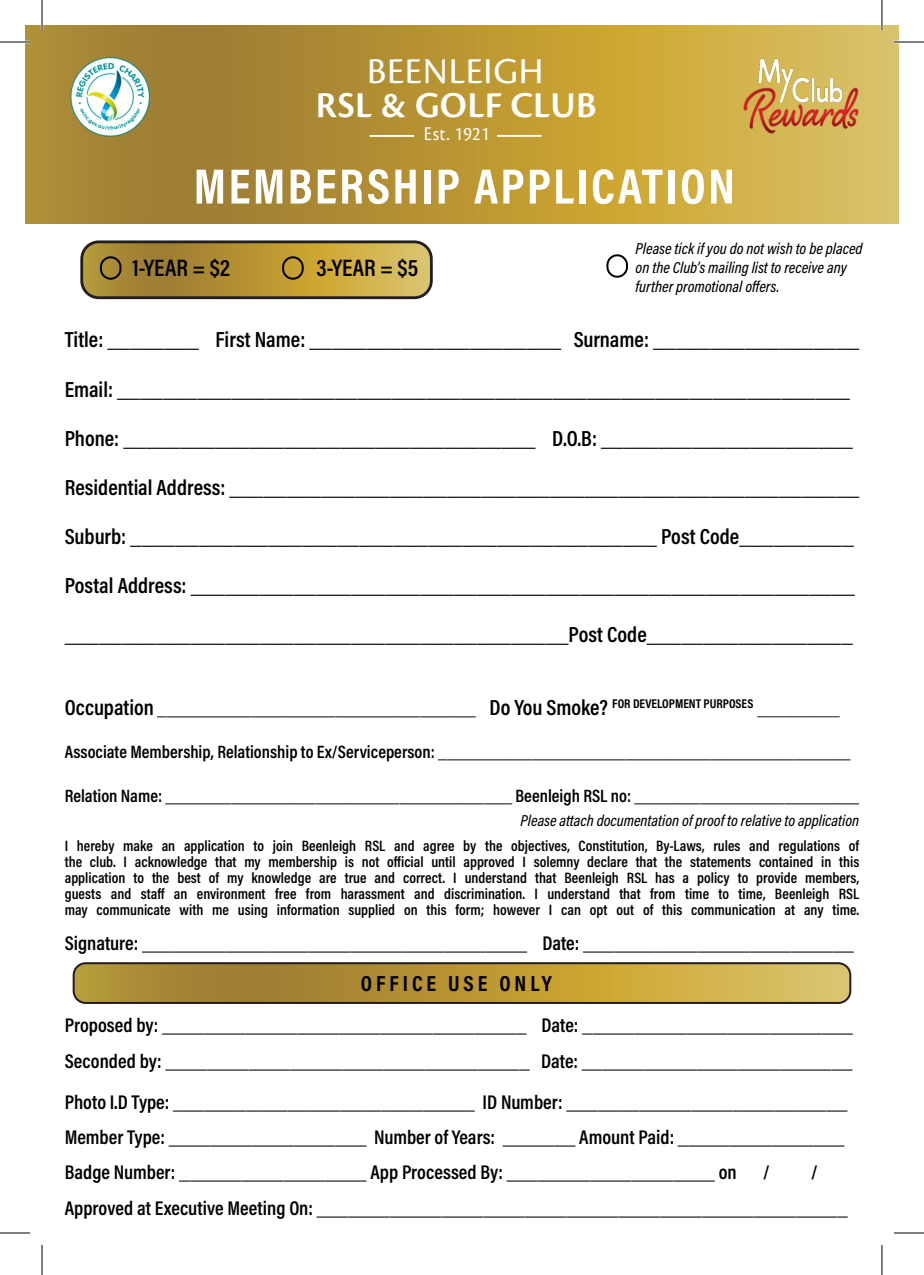
<style>
.page{position:relative;width:924px;height:1275px;background:#fff}
.page>*{position:absolute;margin:0;border:0;box-sizing:border-box;transform-origin:0 0}
.t1{font:700 50px "Acumin Pro Cond";letter-spacing:.05em;color:#fff}
.t2{font:600 38px/33.8px "Cronos Pro";letter-spacing:.01em;color:#fff;text-align:center}
.t3{font:600 24px "Acumin Pro Cond";letter-spacing:-.005em;color:#000}
.t4{font:600 22px "Acumin Pro Cond";color:#000}
.t5{font:700 22px "Acumin Pro Cond";letter-spacing:.175em;color:#000}
.t6{font:20.2px "Cronos Pro";letter-spacing:.02em;color:#fff;scale:.92 1}
.t7{font:600 20px "Acumin Pro Cond";color:#000}
.t8{font:600 18px "Acumin Pro Cond";color:#000}
.t9{font:italic 500 16px/19.2px "Acumin Pro Cond";color:#000}
.t10{font:600 15.2px/16px "Acumin Pro Cond";color:#000;text-align:justify}
.s1{font-weight:400}
.s2{font-size:22px}
.s3{font-family:"Arial Narrow";font-weight:700}
</style>
<div class="page">
<div style="left:606px;top:254px;width:21px;height:24px;border:2px solid #000;border-radius:10px"></div>
<img style="left:84px;top:244px;width:347px;height:54px">
<div style="left:80px;top:240px;width:352px;height:59px;border:3px solid #231f20;border-radius:17px"></div>
<div style="left:100px;top:256px;width:21px;height:24px;border:2px solid #000;border-radius:10px"></div>
<div style="left:282px;top:256px;width:21px;height:24px;border:2px solid #000;border-radius:10px"></div>
<img style="left:75px;top:963px;width:774px;height:40px">
<div style="left:73px;top:962px;width:777px;height:42px;border:2px solid #231f20;border-radius:12px"></div>
<img style="left:25px;top:25px;width:873px;height:198px">
<hr style="left:369px;top:135px;width:45px;height:2px;background:#fff">
<hr style="left:496px;top:135px;width:45px;height:2px;background:#fff">
<img style="left:740px;top:53px;width:120px;height:86px">
<img style="left:63px;top:48px;width:95px;height:96px">
<hr style="left:0;top:41px;width:30px;height:2px;background:#fff">
<hr style="left:893px;top:41px;width:30px;height:2px;background:#fff">
<hr style="left:41px;top:0;width:2px;height:30px;background:#fff">
<hr style="left:880px;top:0;width:2px;height:30px;background:#fff">
<hr style="left:0;top:42px;width:30px;height:1px;background:#000">
<hr style="left:893px;top:42px;width:30px;height:1px;background:#000">
<hr style="left:0;top:1232px;width:30px;height:1px;background:#000">
<hr style="left:893px;top:1232px;width:30px;height:1px;background:#000">
<hr style="left:42px;top:0;width:1px;height:30px;background:#000">
<hr style="left:42px;top:1245px;width:1px;height:30px;background:#000">
<hr style="left:881px;top:0;width:1px;height:30px;background:#000">
<hr style="left:881px;top:1245px;width:1px;height:30px;background:#000">
<p class="t2" style="left:316px;top:55px;width:282px"><span class="s1">BEENLEIGH<br></span>RSL &amp; GOLF CLUB</p>
<p class="t6" style="left:424px;top:122px;width:73px">Est. 1921</p>
<p class="t1" style="left:193px;top:153px;width:542px">MEMBERSHIP APPLICATION</p>
<p class="t3" style="left:132px;top:252px;width:99px">1-YEAR = $2</p>
<p class="t3" style="left:316px;top:252px;width:103px">3-YEAR = $5</p>
<p class="t9" style="left:635px;top:238px;width:228px">Please tick if you do not wish to be placed on the Club’s mailing list to receive any further promotional offers.</p>
<p class="t4" style="left:65px;top:325px;width:795px">Title: ________ First Name: ______________________ Surname: __________________</p>
<p class="t4" style="left:65px;top:374px;width:786px">Email: ________________________________________________________________</p>
<p class="t4" style="left:65px;top:423px;width:789px">Phone: ____________________________________ D.O.B: ______________________</p>
<p class="t4" style="left:65px;top:473px;width:795px">Residential Address: _______________________________________________________</p>
<p class="t4" style="left:65px;top:522px;width:790px">Suburb: ______________________________________________ Post Code__________</p>
<p class="t4" style="left:65px;top:571px;width:791px">Postal Address: __________________________________________________________</p>
<p class="t4" style="left:65px;top:620px;width:789px">____________________________________________Post Code__________________</p>
<p class="t8" style="left:65px;top:697px;width:776px"><span class="s2">Occupation</span> __________________________________ <span class="s2">Do You Smoke?</span> <sup>FOR</sup> <sup>DEVELOPMENT</sup> <sup>PURPOSES</sup> <span class="s3">__________</span></p>
<p class="t8" style="left:65px;top:740px;width:787px">Associate Membership, Relationship to Ex/Serviceperson: ____________________________________________</p>
<p class="t8" style="left:65px;top:783px;width:795px">Relation Name: _____________________________________ Beenleigh RSL no: ________________________</p>
<p class="t9" style="left:520px;top:811px;width:340px">Please attach documentation of proof to relative to application</p>
<p class="t10" style="left:65px;top:837px;width:795px">I hereby make an application to join Beenleigh RSL and agree by the objectives, Constitution, By-Laws, rules and regulations of the club. I acknowledge that my membership is not official until approved I solemny declare that the statements contained in this application to the best of my knowledge are true and correct. I understand that Beenleigh RSL has a policy to provide members, guests and staff an environment free from harassment and discrimination. I understand that from time to time, Beenleigh RSL may communicate with me using information supplied on this form; however I can opt out of this communication at any time.</p>
<p class="t7" style="left:65px;top:930px;width:790px">Signature: _____________________________________ Date: __________________________</p>
<p class="t5" style="left:361px;top:968px;width:192px">OFFICE USE ONLY</p>
<p class="t7" style="left:65px;top:1012px;width:789px">Proposed by: ___________________________________ Date: __________________________</p>
<p class="t7" style="left:65px;top:1047px;width:789px">Seconded by: ___________________________________ Date: __________________________</p>
<p class="t7" style="left:65px;top:1088px;width:784px">Photo I.D Type: _____________________________ ID Number: ___________________________</p>
<p class="t7" style="left:65px;top:1124px;width:781px">Member Type: ___________________ Number of Years: _______ Amount Paid: ________________</p>
<p class="t7" style="left:65px;top:1159px;width:673px">Badge Number: __________________ App Processed By: ____________________ on</p>
<p class="t7" style="left:762px;top:1159px;width:8px">/</p>
<p class="t7" style="left:810px;top:1159px;width:8px">/</p>
<p class="t7" style="left:65px;top:1194px;width:784px">Approved at Executive Meeting On: ___________________________________________________</p>
</div>
